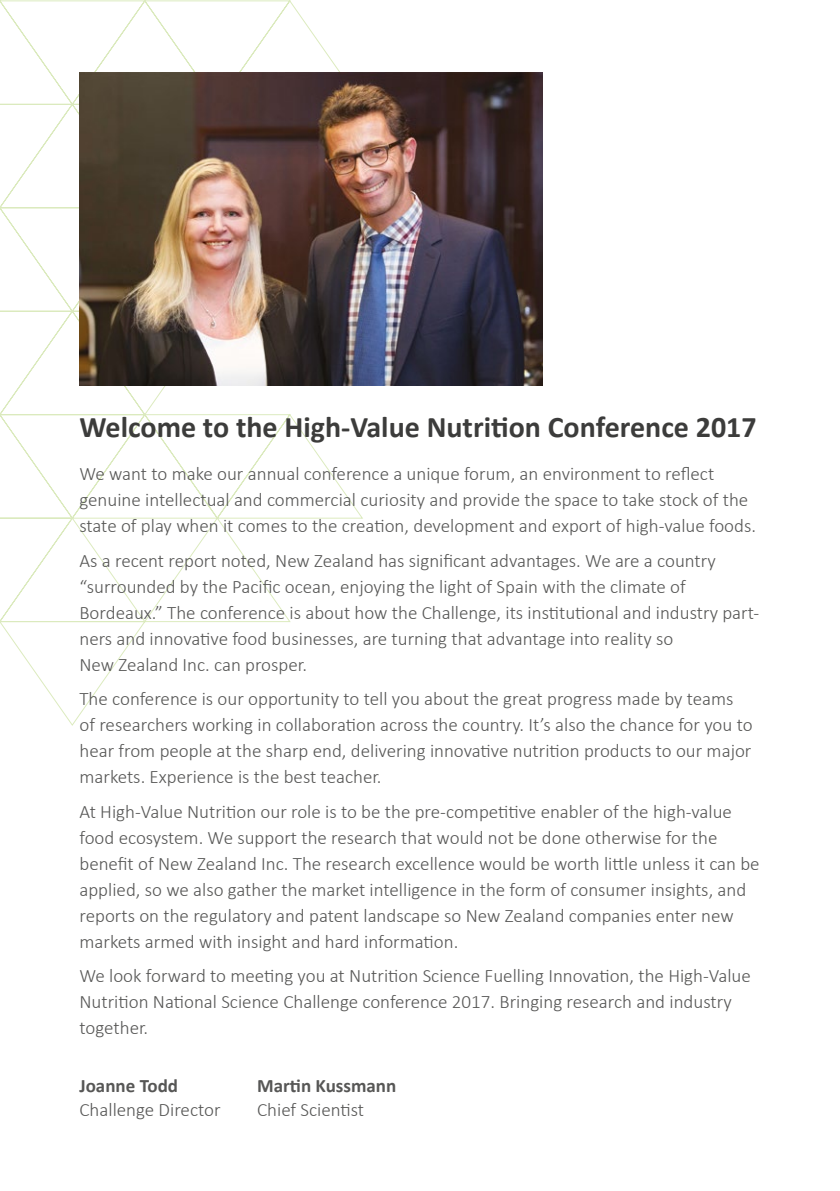
<style>
.page{position:relative;width:840px;height:1191px;background:#fff}
.page>*{position:absolute;margin:0;border:0;box-sizing:border-box;transform-origin:0 0}
.t1{font:700 30px "Calibri";color:#3c3c3b}
.t2{font:300 19px/26px "Calibri";color:#575756}
.t3{font:700 19px "Calibri";color:#575756}
</style>
<div class="page">
<svg style="left:0;top:0;width:363px;height:726px"></svg>
<img style="left:79px;top:72px;width:463px;height:314px">
<h1 class="t1" style="left:79px;top:409px;width:678px">Welcome to the High-Value Nutrition Conference 2017</h1>
<p class="t2" style="left:79px;top:460px;width:677px">We want to make our annual conference a unique forum, an environment to reflect genuine intellectual and commercial curiosity and provide the space to take stock of the state of play when it comes to the creation, development and export of high-value foods.</p>
<p class="t2" style="left:79px;top:547px;width:680px">As a recent report noted, New Zealand has significant advantages. We are a country “surrounded by the Pacific ocean, enjoying the light of Spain with the climate of Bordeaux.” The conference is about how the Challenge, its institutional and industry part&shy;ners and innovative food businesses, are turning that advantage into reality so<br>New Zealand Inc. can prosper.</p>
<p class="t2" style="left:79px;top:685px;width:674px">The conference is our opportunity to tell you about the great progress made by teams of researchers working in collaboration across the country. It’s also the chance for you to hear from people at the sharp end, delivering innovative nutrition products to our major markets. Experience is the best teacher.</p>
<p class="t2" style="left:79px;top:798px;width:681px">At High-Value Nutrition our role is to be the pre-competitive enabler of the high-value food ecosystem. We support the research that would not be done otherwise for the benefit of New Zealand Inc. The research excellence would be worth little unless it can be applied, so we also gather the market intelligence in the form of consumer insights, and reports on the regulatory and patent landscape so New Zealand companies enter new markets armed with insight and hard information.</p>
<p class="t2" style="left:79px;top:962px;width:672px">We look forward to meeting you at Nutrition Science Fuelling Innovation, the High-Value<br>Nutrition National Science Challenge conference 2017. Bringing research and industry together.</p>
<p class="t3" style="left:79px;top:1073px;width:100px">Joanne Todd</p>
<p class="t2" style="left:79px;top:1096px;width:143px">Challenge Director</p>
<p class="t3" style="left:257px;top:1073px;width:141px">Martin Kussmann</p>
<p class="t2" style="left:257px;top:1096px;width:109px">Chief Scientist</p>
</div>
